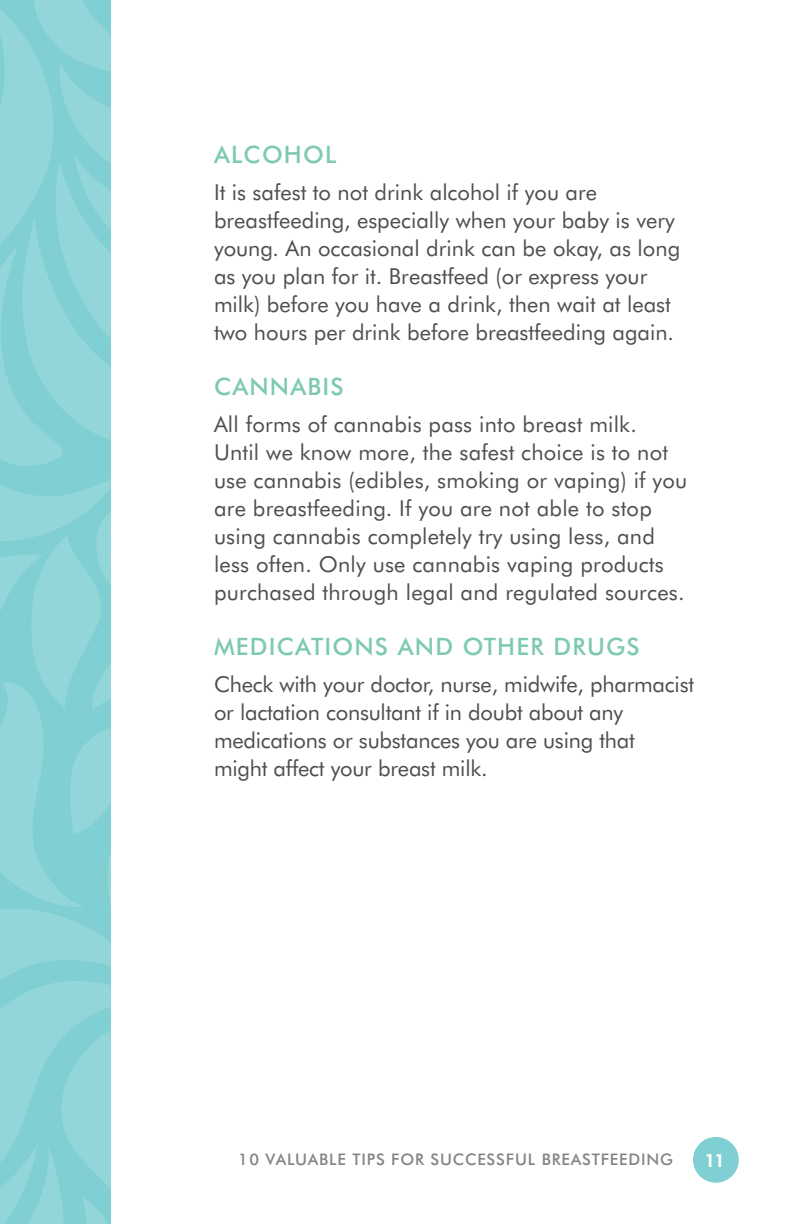
<style>
.page{position:relative;width:792px;height:1224px;background:#fff}
.page>*{position:absolute;margin:0;border:0;box-sizing:border-box;transform-origin:0 0}
.t1{font:500 24px "Futura BT";letter-spacing:.05em;color:#7dcab0}
.Bullets{font:22px/28px "Futura BT";color:#514d4c}
.t2{font:800 18px "Futura BT";color:#fff}
.t3{font:500 16px "Futura BT";letter-spacing:.05em;color:#514d4c}
</style>
<div class="page">
<svg style="left:0;top:0;width:110px;height:1224px;background:#89d3d6"></svg>
<div style="left:693px;top:1137px;width:46px;height:46px;background:#7fcfd3;border-radius:50%"></div>
<h1 class="t1" style="left:214px;top:139px;width:124px">ALCOHOL</h1>
<p class="Bullets" style="left:214px;top:178px;width:468px">It is safest to not drink alcohol if you are breastfeeding, especially when your baby is very young. An occasional drink can be okay, as long as you plan for it. Breastfeed (or express your milk) before you have a drink, then wait at least two hours per drink before breastfeeding again.</p>
<h1 class="t1" style="left:214px;top:371px;width:131px">CANNABIS</h1>
<p class="Bullets" style="left:214px;top:410px;width:475px">All forms of cannabis pass into breast milk.<br>Until we know more, the safest choice is to not use cannabis (edibles, smoking or vaping) if you are breastfeeding. If you are not able to stop using cannabis completely try using less, and less often. Only use cannabis vaping products purchased through legal and regulated sources.</p>
<h1 class="t1" style="left:214px;top:631px;width:427px">MEDICATIONS AND OTHER DRUGS</h1>
<p class="Bullets" style="left:214px;top:670px;width:482px">Check with your doctor, nurse, midwife, pharmacist or lactation consultant if in doubt about any medications or substances you are using that<br>might affect your breast milk.</p>
<p class="t3" style="left:239px;top:1150px;width:436px">10 VALUABLE TIPS FOR SUCCESSFUL BREASTFEEDING</p>
<p class="t2" style="left:705px;top:1150px;width:22px">11</p>
</div>
